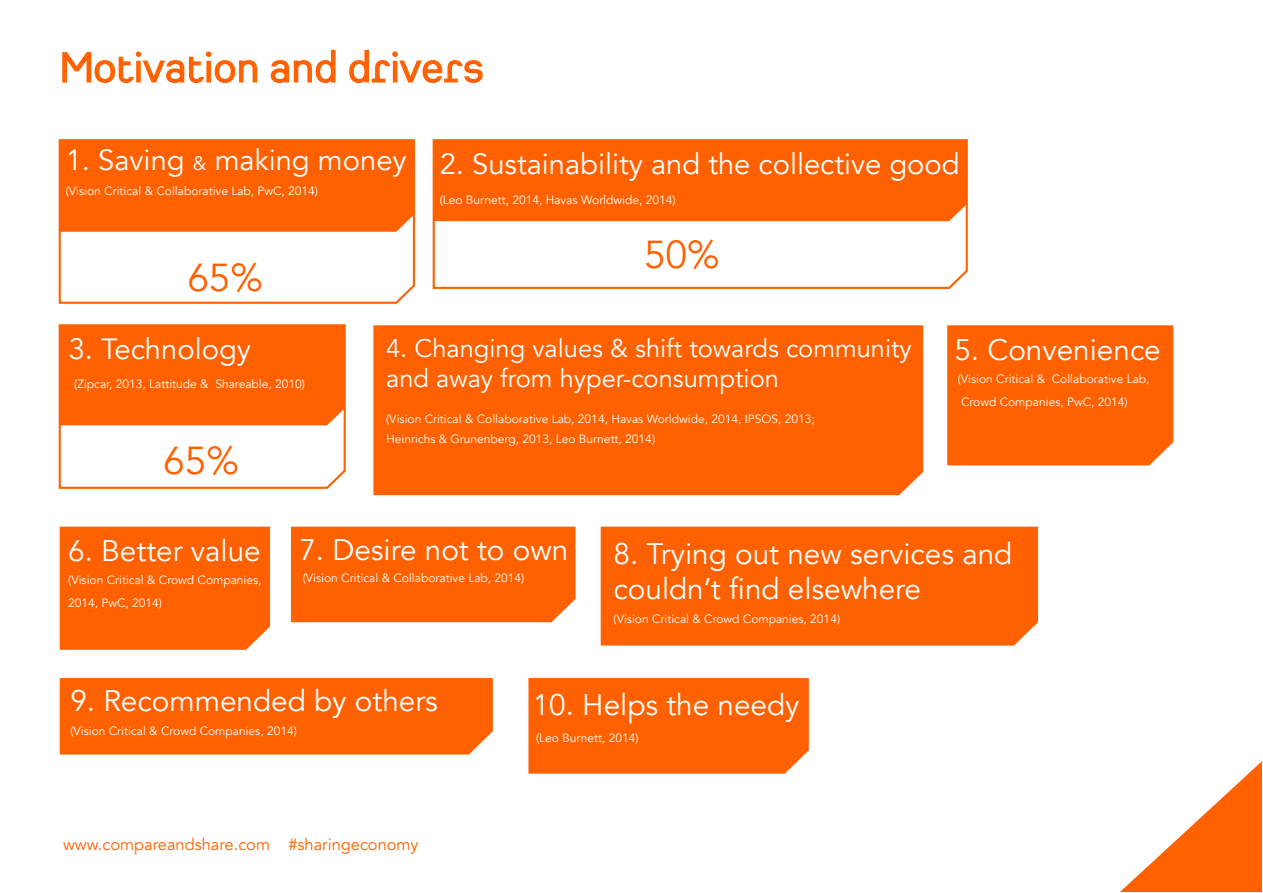
<style>
.page{position:relative;width:1263px;height:893px;background:#fff}
.page>*{position:absolute;margin:0;border:0;box-sizing:border-box;transform-origin:0 0}
.t1{font:44.55px "Heimat Sans DEMO";color:#ff6100}
.t2{font:38.85px "Avenir";color:#ff6100}
.t3{font:29.7px/35.7px "Avenir";color:#fff}
.t4{font:29.25px "Avenir";color:#fff}
.t5{font:25.5px/30.6px "Avenir";color:#fff}
.t6{font:16.5px "Avenir";color:#ff6100}
.t7{font:12px/22.6px "Avenir";color:#fff}
.s1{font-size:19.5px}
</style>
<div class="page">
<svg style="left:1120px;top:761px;width:142px;height:131px"></svg>
<div style="left:947px;top:325px;width:226px;height:140px;background:#ff6100"></div>
<div style="left:60px;top:527px;width:210px;height:123px;background:#ff6100"></div>
<div style="left:291px;top:527px;width:284px;height:95px;background:#ff6100"></div>
<div style="left:601px;top:527px;width:437px;height:119px;background:#ff6100"></div>
<div style="left:60px;top:678px;width:433px;height:76px;background:#ff6100"></div>
<div style="left:528px;top:678px;width:281px;height:96px;background:#ff6100"></div>
<div style="left:373px;top:325px;width:550px;height:170px;background:#ff6100"></div>
<svg style="left:58px;top:139px;width:357px;height:165px"></svg>
<div style="left:60px;top:140px;width:354px;height:92px;background:#ff6100"></div>
<svg style="left:432px;top:139px;width:536px;height:150px"></svg>
<div style="left:434px;top:140px;width:533px;height:81px;background:#ff6100"></div>
<svg style="left:58px;top:324px;width:288px;height:165px"></svg>
<div style="left:60px;top:325px;width:285px;height:100px;background:#ff6100"></div>
<svg style="left:62px;top:51px;width:196px;height:32px"></svg>
<svg style="left:270px;top:49px;width:66px;height:34px"></svg>
<svg style="left:349px;top:49px;width:134px;height:34px"></svg>
<h1 class="t1" style="left:58px;top:50px;width:427px">Motivation and drivers</h1>
<h3 class="t4" style="left:66px;top:141px;width:342px">1. Saving <span class="s1">&amp;</span> making money</h3>
<p class="t7" style="left:66px;top:180px;width:254px">(Vision Critical &amp; Collaborative Lab, PwC, 2014)</p>
<h2 class="t2" style="left:187px;top:252px;width:77px">65%</h2>
<h3 class="t4" style="left:440px;top:145px;width:521px">2. Sustainability and the collective good</h3>
<p class="t7" style="left:440px;top:189px;width:237px">(Leo Burnett, 2014, Havas Worldwide, 2014)</p>
<h2 class="t2" style="left:644px;top:229px;width:77px">50%</h2>
<h3 class="t4" style="left:69px;top:330px;width:184px">3. Technology</h3>
<p class="t7" style="left:74px;top:373px;width:232px">(Zipcar, 2013, Lattitude &amp; Shareable, 2010)</p>
<h2 class="t2" style="left:163px;top:435px;width:77px">65%</h2>
<h3 class="t5" style="left:386px;top:333px;width:527px">4. Changing values &amp; shift towards community and away from hyper-consumption</h3>
<p class="t7" style="left:386px;top:410px;width:430px;line-height:19.5px">(Vision Critical &amp; Collaborative Lab, 2014, Havas Worldwide, 2014, IPSOS, 2013;<br>Heinrichs &amp; Grunenberg, 2013, Leo Burnett, 2014)</p>
<h3 class="t3" style="left:954px;top:333px;width:208px">5. Convenience</h3>
<p class="t7" style="left:958px;top:368px;width:193px">(Vision Critical &amp; Collaborative Lab,<br>Crowd Companies, PwC, 2014)</p>
<h3 class="t3" style="left:68px;top:534px;width:194px">6. Better value</h3>
<p class="t7" style="left:68px;top:569px;width:195px">(Vision Critical &amp; Crowd Companies,<br>2014, PwC, 2014)</p>
<h3 class="t3" style="left:299px;top:532px;width:270px">7. Desire not to own</h3>
<p class="t7" style="left:303px;top:567px;width:223px">(Vision Critical &amp; Collaborative Lab, 2014)</p>
<h3 class="t3" style="left:613px;top:536px;width:400px">8. Trying out new services and couldn’t find elsewhere</h3>
<p class="t7" style="left:613px;top:608px;width:228px">(Vision Critical &amp; Crowd Companies, 2014)</p>
<h3 class="t3" style="left:70px;top:684px;width:369px">9. Recommended by others</h3>
<p class="t7" style="left:70px;top:720px;width:228px">(Vision Critical &amp; Crowd Companies, 2014)</p>
<h3 class="t6" style="left:63px;top:833px;width:357px">www.compareandshare.com #sharingeconomy</h3>
<h3 class="t3" style="left:533px;top:688px;width:268px">10. Helps the needy</h3>
<p class="t7" style="left:536px;top:727px;width:104px">(Leo Burnett, 2014)</p>
</div>
